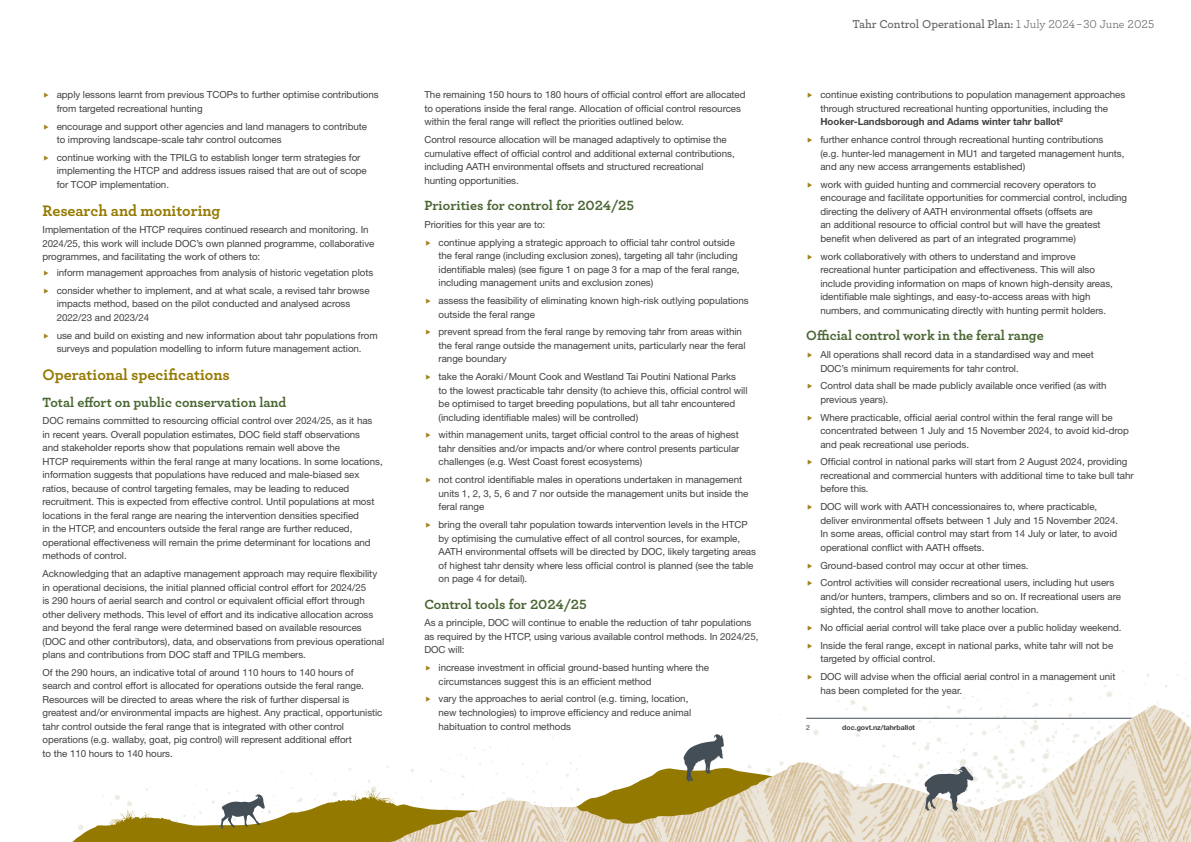
<style>
.page{position:relative;width:1191px;height:842px;background:#fff}
.page>*{position:absolute;margin:0;border:0;box-sizing:border-box;transform-origin:0 0}
.t1{font:700 16px "Archer";color:#947900}
.t2{font:700 14px "Archer";color:#4a6633}
.t3{font:600 12px "Archer";color:#636466}
.t4{font:9.8px/13.5px "Helvetica Neue LT Pro";letter-spacing:-.005em;color:#414042}
.t5{font:700 7px "Helvetica Neue LT Pro";letter-spacing:-.005em;color:#414042}
.t6{font:7px "Helvetica Neue LT Pro";color:#414042}
.s1{font-weight:400}
.s2{font-weight:700}
</style>
<div class="page">
<svg style="left:44px;top:784px;width:175px;height:58px"></svg>
<svg style="left:97px;top:809px;width:81px;height:24px"></svg>
<svg style="left:219px;top:705px;width:972px;height:137px"></svg>
<img style="left:476px;top:712px;width:665px;height:112px">
<svg style="left:683px;top:734px;width:41px;height:47px"></svg>
<svg style="left:220px;top:794px;width:45px;height:35px"></svg>
<svg style="left:924px;top:766px;width:49px;height:45px"></svg>
<p class="t4" style="left:57px;top:88px;width:323px">apply lessons learnt from previous TCOPs to further optimise contributions from targeted recreational hunting</p>
<p class="t4" style="left:57px;top:119px;width:312px">encourage and support other agencies and land managers to contribute to improving landscape-scale tahr control outcomes</p>
<p class="t4" style="left:57px;top:150px;width:312px">continue working with the TPILG to establish longer term strategies for implementing the HTCP and address issues raised that are out of scope for TCOP implementation.</p>
<h1 class="t1" style="left:43px;top:198px;width:179px">Research and monitoring</h1>
<p class="t4" style="left:43px;top:223px;width:333px">Implementation of the HTCP requires continued research and monitoring. In<br>2024/25, this work will include DOC’s own planned programme, collaborative programmes, and facilitating the work of others to:</p>
<p class="t4" style="left:57px;top:263px;width:318px;line-height:17.8px">inform management approaches from analysis of historic vegetation plots consider whether to implement, and at what scale, a revised tahr browse</p>
<p class="t4" style="left:57px;top:297px;width:295px">impacts method, based on the pilot conducted and analysed across<br>2022/23 and 2023/24</p>
<p class="t4" style="left:57px;top:328px;width:322px">use and build on existing and new information about tahr populations from surveys and population modelling to inform future management action.</p>
<h1 class="t1" style="left:43px;top:362px;width:189px">Operational specifications</h1>
<h2 class="t2" style="left:43px;top:391px;width:245px">Total effort on public conservation land</h2>
<p class="t4" style="left:43px;top:414px;width:342px">DOC remains committed to resourcing official control over 2024/25, as it has<br>in recent years. Overall population estimates, DOC field staff observations<br>and stakeholder reports show that populations remain well above the<br>HTCP requirements within the feral range at many locations. In some locations, information suggests that populations have reduced and male-biased sex ratios, because of control targeting females, may be leading to reduced recruitment. This is expected from effective control. Until populations at most locations in the feral range are nearing the intervention densities specified<br>in the HTCP, and encounters outside the feral range are further reduced, operational effectiveness will remain the prime determinant for locations and methods of control.</p>
<p class="t4" style="left:43px;top:567px;width:343px">Acknowledging that an adaptive management approach may require flexibility in operational decisions, the initial planned official control effort for 2024/25<br>is 290 hours of aerial search and control or equivalent official effort through other delivery methods. This level of effort and its indicative allocation across and beyond the feral range were determined based on available resources (DOC and other contributors), data, and observations from previous operational plans and contributions from DOC staff and TPILG members.</p>
<p class="t4" style="left:43px;top:665px;width:341px">Of the 290 hours, an indicative total of around 110 hours to 140 hours of search and control effort is allocated for operations outside the feral range.<br>Resources will be directed to areas where the risk of further dispersal is greatest and/or environmental impacts are highest. Any practical, opportunistic tahr control outside the feral range that is integrated with other control operations (e.g. wallaby, goat, pig control) will represent additional effort<br>to the 110 hours to 140 hours.</p>
<p class="t4" style="left:424px;top:88px;width:323px">The remaining 150 hours to 180 hours of official control effort are allocated to operations inside the feral range. Allocation of official control resources within the feral range will reflect the priorities outlined below.</p>
<p class="t4" style="left:424px;top:133px;width:312px">Control resource allocation will be managed adaptively to optimise the cumulative effect of official control and additional external contributions, including AATH environmental offsets and structured recreational hunting opportunities.</p>
<h2 class="t2" style="left:424px;top:195px;width:211px">Priorities for control for 2024/25</h2>
<p class="t4" style="left:438px;top:216px;width:298px;line-height:17.8px;text-indent:-14px">Priorities for this year are to:<br>continue applying a strategic approach to official tahr control outside</p>
<p class="t4" style="left:438px;top:249px;width:302px">the feral range (including exclusion zones), targeting all tahr (including identifiable males) (see figure 1 on page 3 for a map of the feral range, including management units and exclusion zones)</p>
<p class="t4" style="left:438px;top:294px;width:311px">assess the feasibility of eliminating known high-risk outlying populations outside the feral range</p>
<p class="t4" style="left:438px;top:325px;width:308px">prevent spread from the feral range by removing tahr from areas within the feral range outside the management units, particularly near the feral range boundary</p>
<p class="t4" style="left:438px;top:370px;width:310px">take the Aoraki/Mount Cook and Westland Tai Poutini National Parks<br>to the lowest practicable tahr density (to achieve this, official control will be optimised to target breeding populations, but all tahr encountered (including identifiable males) will be controlled)</p>
<p class="t4" style="left:438px;top:428px;width:302px;text-align:justify">within management units, target official control to the areas of highest tahr densities and/or impacts and/or where control presents particular challenges (e.g. West Coast forest ecosystems)</p>
<p class="t4" style="left:438px;top:473px;width:311px">not control identifiable males in operations undertaken in management units 1, 2, 3, 5, 6 and 7 nor outside the management units but inside the feral range</p>
<p class="t4" style="left:438px;top:517px;width:319px">bring the overall tahr population towards intervention levels in the HTCP by optimising the cumulative effect of all control sources, for example, AATH environmental offsets will be directed by DOC, likely targeting areas of highest tahr density where less official control is planned (see the table on page 4 for detail).</p>
<h2 class="t2" style="left:424px;top:593px;width:164px">Control tools for 2024/25</h2>
<p class="t4" style="left:424px;top:616px;width:335px">As a principle, DOC will continue to enable the reduction of tahr populations as required by the HTCP, using various available control methods. In 2024/25,<br>DOC will:</p>
<p class="t4" style="left:438px;top:661px;width:272px">increase investment in official ground-based hunting where the circumstances suggest this is an efficient method</p>
<p class="t4" style="left:438px;top:692px;width:254px">vary the approaches to aerial control (e.g. timing, location, new technologies) to improve efficiency and reduce animal habituation to control methods</p>
<p class="t3" style="left:852px;top:15px;width:303px">Tahr Control Operational Plan: <span class="s1">1 July 2024 – 30 June 2025</span></p>
<p class="t4" style="left:820px;top:88px;width:306px">continue existing contributions to population management approaches through structured recreational hunting opportunities, including the<br><span class="s2">Hooker-Landsborough and Adams winter tahr ballot</span><sup>2</sup></p>
<p class="t4" style="left:820px;top:133px;width:305px">further enhance control through recreational hunting contributions (e.g. hunter-led management in MU1 and targeted management hunts, and any new access arrangements established)</p>
<p class="t4" style="left:820px;top:177px;width:308px">work with guided hunting and commercial recovery operators to encourage and facilitate opportunities for commercial control, including directing the delivery of AATH environmental offsets (offsets are<br>an additional resource to official control but will have the greatest benefit when delivered as part of an integrated programme)</p>
<p class="t4" style="left:820px;top:249px;width:294px">work collaboratively with others to understand and improve recreational hunter participation and effectiveness. This will also include providing information on maps of known high-density areas, identifiable male sightings, and easy-to-access areas with high numbers, and communicating directly with hunting permit holders.</p>
<h2 class="t2" style="left:806px;top:325px;width:239px">Official control work in the feral range</h2>
<p class="t4" style="left:820px;top:348px;width:275px">All operations shall record data in a standardised way and meet<br>DOC’s minimum requirements for tahr control.</p>
<p class="t4" style="left:820px;top:379px;width:288px">Control data shall be made publicly available once verified (as with previous years).</p>
<p class="t4" style="left:820px;top:410px;width:310px">Where practicable, official aerial control within the feral range will be concentrated between 1 July and 15 November 2024, to avoid kid-drop and peak recreational use periods.</p>
<p class="t4" style="left:820px;top:455px;width:315px">Official control in national parks will start from 2 August 2024, providing recreational and commercial hunters with additional time to take bull tahr before this.</p>
<p class="t4" style="left:820px;top:500px;width:299px">DOC will work with AATH concessionaires to, where practicable, deliver environmental offsets between 1 July and 15 November 2024.<br>In some areas, official control may start from 14 July or later, to avoid operational conflict with AATH offsets.</p>
<p class="t4" style="left:820px;top:556px;width:295px;line-height:17.8px">Ground-based control may occur at other times.<br>Control activities will consider recreational users, including hut users</p>
<p class="t4" style="left:820px;top:589px;width:302px">and/or hunters, trampers, climbers and so on. If recreational users are sighted, the control shall move to another location.</p>
<p class="t4" style="left:820px;top:618px;width:302px;line-height:17.8px">No official aerial control will take place over a public holiday weekend.<br>Inside the feral range, except in national parks, white tahr will not be</p>
<p class="t4" style="left:820px;top:650px;width:296px;line-height:17.7px">targeted by official control.<br>DOC will advise when the official aerial control in a management unit</p>
<p class="t4" style="left:820px;top:683px;width:143px">has been completed for the year.</p>
<p class="t6" style="left:806px;top:723px;width:5px">2</p>
<p class="t5" style="left:842px;top:723px;width:74px">doc.govt.nz/tahrballot</p>
</div>
